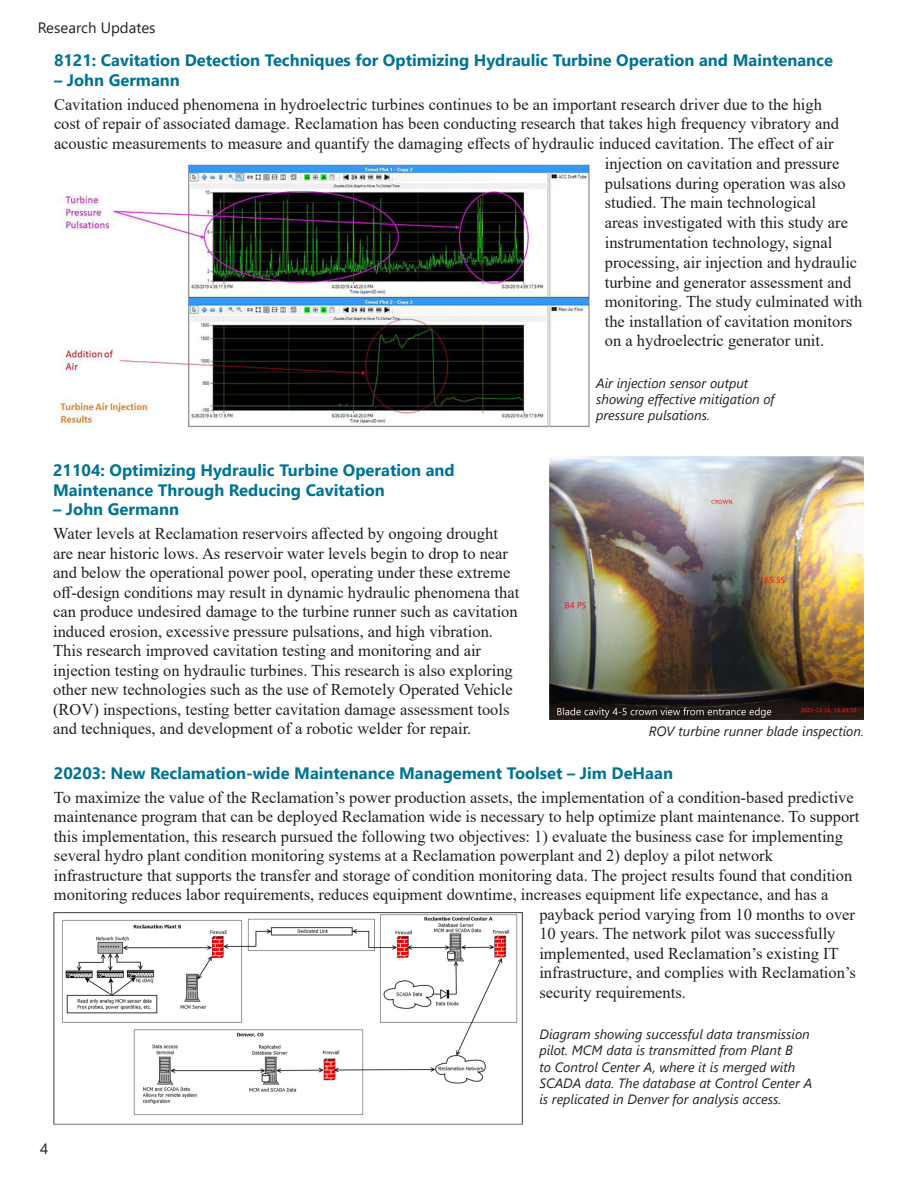
<style>
.page{position:relative;width:918px;height:1188px;background:#fff}
.page>*{position:absolute;margin:0;border:0;box-sizing:border-box;transform-origin:0 0}
.t1{font:16.5px/19.5px "Times New Roman";color:#231f20}
.t2{font:700 16.5px/19.5px "Segoe UI";color:#007396}
.t3{font:15px "Segoe UI";color:#231f20}
.t4{font:italic 13.5px/16.2px "Segoe UI";color:#231f20}
</style>
<div class="page">
<img style="left:59px;top:164px;width:533px;height:264px">
<img style="left:549px;top:457px;width:315px;height:262px">
<img style="left:53px;top:913px;width:470px;height:211px">
<p class="t3" style="left:38px;top:14px;width:119px">Research Updates</p>
<p class="t2" style="left:54px;top:49px;width:781px">8121: Cavitation Detection Techniques for Optimizing Hydraulic Turbine Operation and Maintenance</p>
<p class="t2" style="left:54px;top:69px;width:127px">– John Germann</p>
<p class="t1" style="left:54px;top:94px;width:770px">Cavitation induced phenomena in hydroelectric turbines continues to be an important research driver due to the high</p>
<p class="t1" style="left:54px;top:113px;width:786px">cost of repair of associated damage. Reclamation has been conducting research that takes high frequency vibratory and acoustic measurements to measure and quantify the damaging effects of hydraulic induced cavitation. The effect of air</p>
<p class="t1" style="left:605px;top:153px;width:259px">injection on cavitation and pressure pulsations during operation was also studied. The main technological<br>areas investigated with this study are instrumentation technology, signal processing, air injection and hydraulic turbine and generator assessment and monitoring. The study culminated with the installation of cavitation monitors on a hydroelectric generator unit.</p>
<p class="t4" style="left:596px;top:373px;width:180px">Air injection sensor output showing effective mitigation of pressure pulsations.</p>
<p class="t2" style="left:53px;top:459px;width:403px">21104: Optimizing Hydraulic Turbine Operation and<br>Maintenance Through Reducing Cavitation</p>
<p class="t2" style="left:53px;top:498px;width:127px">– John Germann</p>
<p class="t1" style="left:53px;top:523px;width:459px">Water levels at Reclamation reservoirs affected by ongoing drought are near historic lows. As reservoir water levels begin to drop to near and below the operational power pool, operating under these extreme</p>
<p class="t1" style="left:53px;top:582px;width:468px">off-design conditions may result in dynamic hydraulic phenomena that</p>
<p class="t1" style="left:53px;top:601px;width:466px">can produce undesired damage to the turbine runner such as cavitation induced erosion, excessive pressure pulsations, and high vibration.<br>This research improved cavitation testing and monitoring and air injection testing on hydraulic turbines. This research is also exploring other new technologies such as the use of Remotely Operated Vehicle (ROV) inspections, testing better cavitation damage assessment tools</p>
<p class="t1" style="left:53px;top:718px;width:420px">and techniques, and development of a robotic welder for repair.</p>
<p class="t2" style="left:54px;top:762px;width:620px">20203: New Reclamation-wide Maintenance Management Toolset – Jim DeHaan</p>
<p class="t1" style="left:54px;top:787px;width:807px">To maximize the value of the Reclamation’s power production assets, the implementation of a condition-based predictive maintenance program that can be deployed Reclamation wide is necessary to help optimize plant maintenance. To support this implementation, this research pursued the following two objectives: 1) evaluate the business case for implementing</p>
<p class="t1" style="left:54px;top:845px;width:721px">several hydro plant condition monitoring systems at a Reclamation powerplant and 2) deploy a pilot network</p>
<p class="t1" style="left:54px;top:865px;width:800px">infrastructure that supports the transfer and storage of condition monitoring data. The project results found that condition</p>
<p class="t1" style="left:539px;top:884px;width:317px;text-indent:-485px">monitoring reduces labor requirements, reduces equipment downtime, increases equipment life expectance, and has a payback period varying from 10 months to over<br>10 years. The network pilot was successfully</p>
<p class="t1" style="left:539px;top:943px;width:318px">implemented, used Reclamation’s existing IT infrastructure, and complies with Reclamation’s</p>
<p class="t1" style="left:539px;top:982px;width:148px">security requirements.</p>
<p class="t4" style="left:539px;top:1024px;width:274px">Diagram showing successful data transmission pilot. MCM data is transmitted from Plant B<br>to Control Center A, where it is merged with SCADA data. The database at Control Center A is replicated in Denver for analysis access.</p>
<p class="t4" style="left:649px;top:721px;width:217px">ROV turbine runner blade inspection.</p>
<p class="t3" style="left:40px;top:1135px;width:10px">4</p>
</div>
